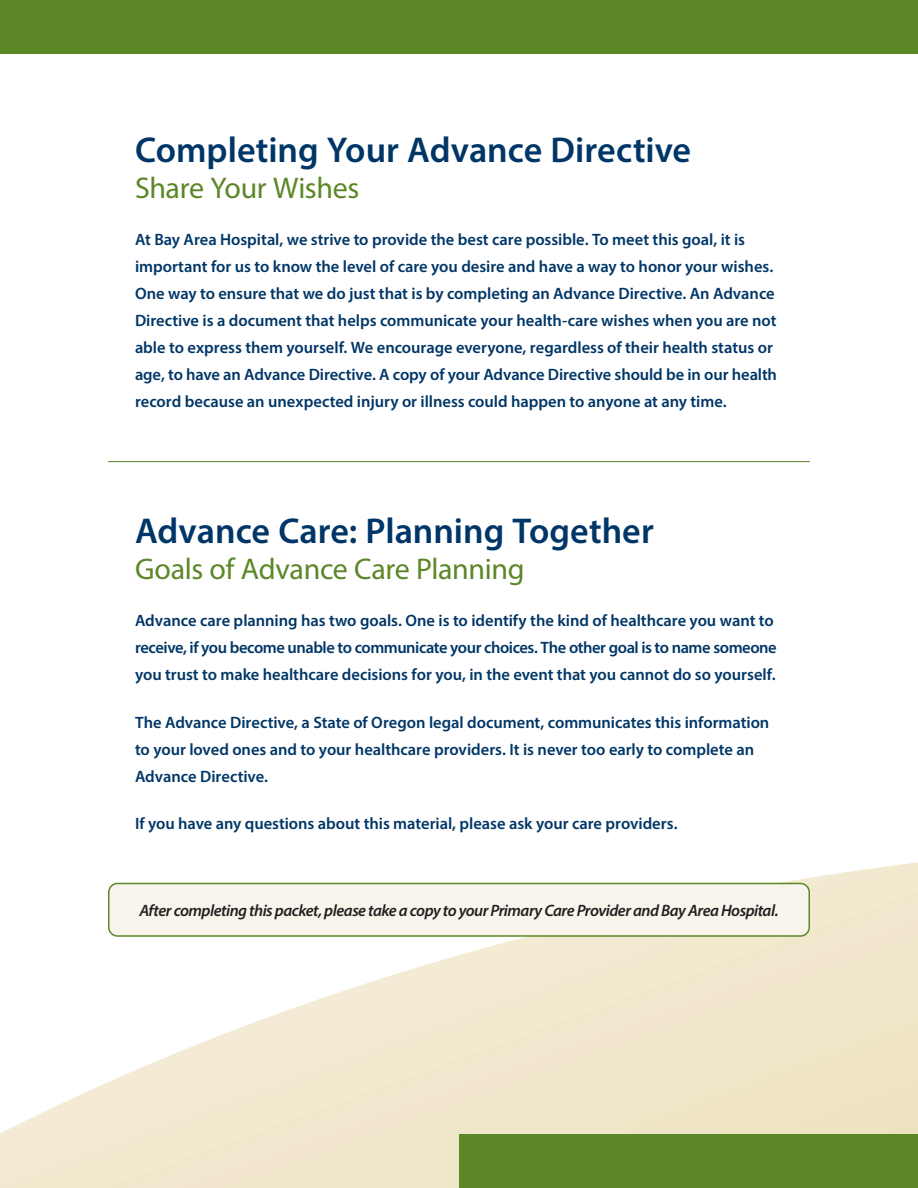
<style>
.page{position:relative;width:918px;height:1188px;background:#fff}
.page>*{position:absolute;margin:0;border:0;box-sizing:border-box;transform-origin:0 0}
.brochure_title{font:600 36px "Myriad Pro";color:#003667}
.brochure_subtitle{font:30px "Myriad Pro";letter-spacing:-.015em;color:#5c8727}
.pull_content{font:600 16.5px/27px "Myriad Pro";letter-spacing:-.005em;color:#003667}
.pull_content-2{font:italic 600 16.5px "Myriad Pro";letter-spacing:-.03em;color:#231f20}
</style>
<div class="page">
<svg style="left:0;top:862px;width:918px;height:326px"></svg>
<div style="left:459px;top:1134px;width:459px;height:54px;background:#5c8727"></div>
<div style="left:109px;top:884px;width:700px;height:52px;background:#f9f5ed;border-radius:9px"></div>
<div style="left:108px;top:883px;width:702px;height:54px;border:2px solid #5c8727;border-radius:9px"></div>
<div style="left:0;top:0;width:918px;height:54px;background:#5c8727"></div>
<hr style="left:108px;top:461px;width:702px;height:1px;background:#5c8727">
<p class="brochure_title" style="left:135px;top:127px;width:558px">Completing Your Advance Directive</p>
<p class="brochure_subtitle" style="left:135px;top:169px;width:226px">Share Your Wishes</p>
<p class="pull_content" style="left:135px;top:226px;width:644px">At Bay Area Hospital, we strive to provide the best care possible. To meet this goal, it is important for us to know the level of care you desire and have a way to honor your wishes.<br>One way to ensure that we do just that is by completing an Advance Directive. An Advance Directive is a document that helps communicate your health-care wishes when you are not able to express them yourself. We encourage everyone, regardless of their health status or age, to have an Advance Directive. A copy of your Advance Directive should be in our health record because an unexpected injury or illness could happen to anyone at any time.</p>
<p class="brochure_title" style="left:135px;top:508px;width:520px">Advance Care: Planning Together</p>
<p class="brochure_subtitle" style="left:135px;top:550px;width:391px">Goals of Advance Care Planning</p>
<p class="pull_content" style="left:135px;top:607px;width:643px">Advance care planning has two goals. One is to identify the kind of healthcare you want to receive, if you become unable to communicate your choices. The other goal is to name someone you trust to make healthcare decisions for you, in the event that you cannot do so yourself.</p>
<p class="pull_content" style="left:135px;top:708px;width:636px">The Advance Directive, a State of Oregon legal document, communicates this information to your loved ones and to your healthcare providers. It is never too early to complete an<br>Advance Directive.</p>
<p class="pull_content" style="left:135px;top:809px;width:544px">If you have any questions about this material, please ask your care providers.</p>
<p class="pull_content-2" style="left:139px;top:900px;width:641px">After completing this packet, please take a copy to your Primary Care Provider and Bay Area Hospital.</p>
</div>
